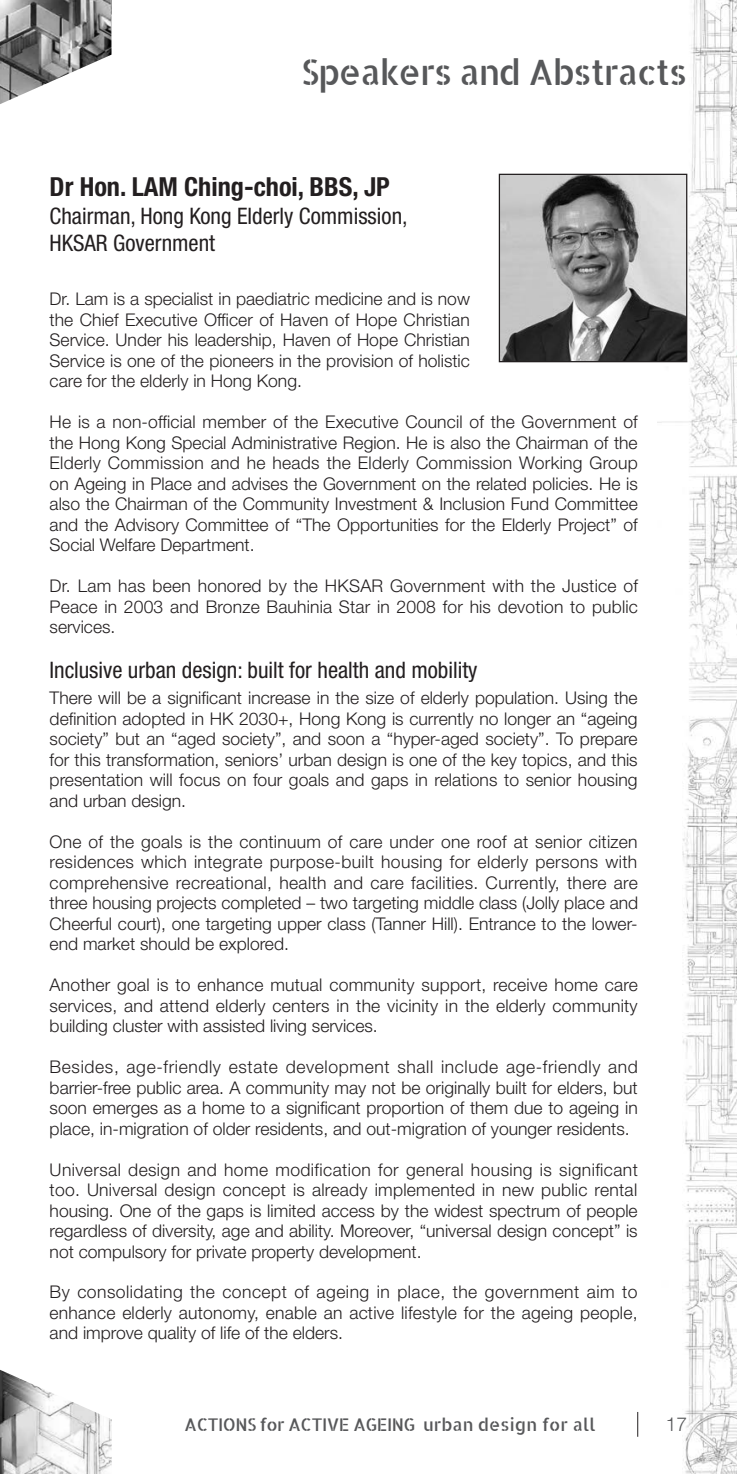
<style>
.page{position:relative;width:737px;height:1474px;background:#fff}
.page>*{position:absolute;margin:0;border:0;box-sizing:border-box;transform-origin:0 0}
.t1{font:35px "Allerta Stencil";letter-spacing:-.035em;color:#57585a}
.t2{font:700 condensed 26.25px "Helvetica Neue LT Std";color:#231f20}
.t3{font:condensed 22.75px/27.3px "Helvetica Neue LT Std";color:#231f20}
.t4{font:300 19.25px "Helvetica Neue LT Std";color:#57585a}
.t5{font:300 17.5px/20.5px "Helvetica Neue LT Std";color:#231f20;text-align:justify}
.t6{font:17.5px "Allerta Stencil";letter-spacing:-.035em;color:#57585a}
</style>
<div class="page">
<img style="left:657px;top:0;width:80px;height:1473px">
<svg style="left:637px;top:1412px;width:1px;height:24px"></svg>
<img style="left:0;top:0;width:112px;height:104px">
<img style="left:0;top:1370px;width:112px;height:103px">
<img style="left:501px;top:176px;width:184px;height:184px">
<div style="left:499px;top:174px;width:188px;height:188px;border:1px solid #231f20"></div>
<h1 class="t1" style="left:301px;top:49px;width:388px">Speakers and Abstracts</h1>
<h2 class="t2" style="left:50px;top:170px;width:342px">Dr Hon. LAM Ching-choi, BBS, JP</h2>
<h3 class="t3" style="left:50px;top:202px;width:359px">Chairman, Hong Kong Elderly Commission,<br>HKSAR Government</h3>
<p class="t5" style="left:50px;top:288px;width:422px">Dr. Lam is a specialist in paediatric medicine and is now the Chief Executive Officer of Haven of Hope Christian Service. Under his leadership, Haven of Hope Christian Service is one of the pioneers in the provision of holistic care for the elderly in Hong Kong.</p>
<p class="t5" style="left:50px;top:411px;width:590px">He is a non-official member of the Executive Council of the Government of the Hong Kong Special Administrative Region. He is also the Chairman of the Elderly Commission and he heads the Elderly Commission Working Group on Ageing in Place and advises the Government on the related policies. He is also the Chairman of the Community Investment &amp; Inclusion Fund Committee and the Advisory Committee of “The Opportunities for the Elderly Project” of Social Welfare Department.</p>
<p class="t5" style="left:50px;top:575px;width:590px">Dr. Lam has been honored by the HKSAR Government with the Justice of Peace in 2003 and Bronze Bauhinia Star in 2008 for his devotion to public services.</p>
<h3 class="t3" style="left:50px;top:656px;width:429px">Inclusive urban design: built for health and mobility</h3>
<p class="t5" style="left:50px;top:687px;width:589px">There will be a significant increase in the size of elderly population. Using the definition adopted in HK 2030+, Hong Kong is currently no longer an “ageing society” but an “aged society”, and soon a “hyper-aged society”. To prepare for this transformation, seniors’ urban design is one of the key topics, and this presentation will focus on four goals and gaps in relations to senior housing and urban design.</p>
<p class="t5" style="left:50px;top:831px;width:590px">One of the goals is the continuum of care under one roof at senior citizen residences which integrate purpose-built housing for elderly persons with comprehensive recreational, health and care facilities. Currently, there are three housing projects completed – two targeting middle class (Jolly place and Cheerful court), one targeting upper class (Tanner Hill). Entrance to the lower&shy;end market should be explored.</p>
<p class="t5" style="left:50px;top:974px;width:590px">Another goal is to enhance mutual community support, receive home care services, and attend elderly centers in the vicinity in the elderly community building cluster with assisted living services.</p>
<p class="t5" style="left:50px;top:1056px;width:590px">Besides, age-friendly estate development shall include age-friendly and barrier-free public area. A community may not be originally built for elders, but soon emerges as a home to a significant proportion of them due to ageing in place, in-migration of older residents, and out-migration of younger residents.</p>
<p class="t5" style="left:50px;top:1158px;width:590px">Universal design and home modification for general housing is significant too. Universal design concept is already implemented in new public rental housing. One of the gaps is limited access by the widest spectrum of people regardless of diversity, age and ability. Moreover, “universal design concept” is not compulsory for private property development.</p>
<p class="t5" style="left:50px;top:1281px;width:589px">By consolidating the concept of ageing in place, the government aim to enhance elderly autonomy, enable an active lifestyle for the ageing people, and improve quality of life of the elders.</p>
<p class="t6" style="left:184px;top:1412px;width:413px">ACTIONS for ACTIVE AGEING urban design for all</p>
<p class="t4" style="left:666px;top:1411px;width:23px">17</p>
</div>
